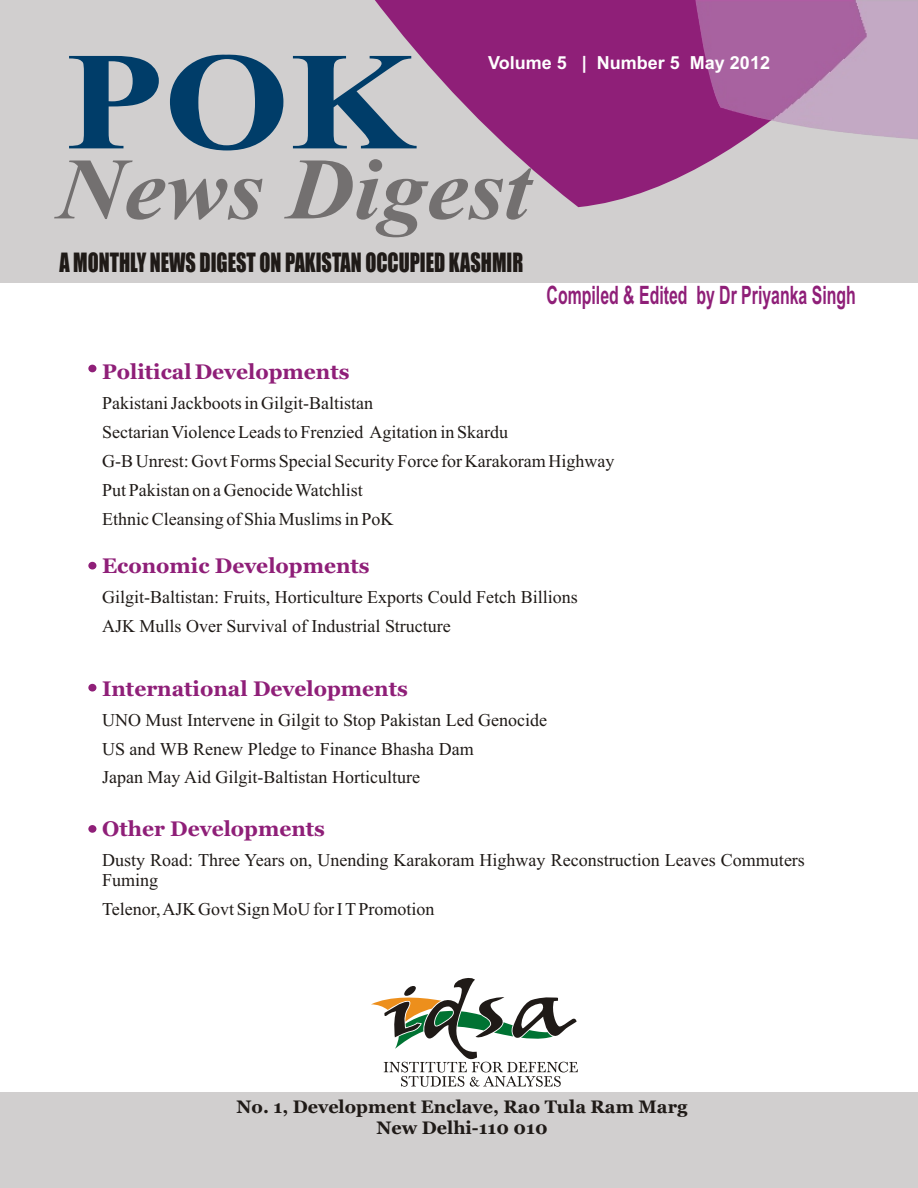
<style>
.page{position:relative;width:918px;height:1188px;background:#fff}
.page>*{position:absolute;margin:0;border:0;box-sizing:border-box;transform-origin:0 0}
.t1{font:700 139.65px "Times New Roman";color:#003d69;scale:1.16 1}
.t2{font:italic 700 87.45px "Times New Roman";color:#737070;scale:1.06 1}
.t3{font:700 25.35px "Arial";color:#8f1f78;scale:.63 1}
.t4{font:24.6px "Impact";color:#1f1a17;scale:.82 1}
.t5{font:700 21px "Georgia";color:#8f1f78}
.t6{font:18px/29px "Times New Roman";color:#1f1a17}
.t7{font:700 18px/20.4px "Georgia";color:#1f1a17;text-align:center}
.t8{font:700 18px "Arial";color:#fff}
</style>
<div class="page">
<div style="left:0;top:0;width:918px;height:283px;background:#d1cfcf"></div>
<svg style="left:375px;top:0;width:367px;height:207px;fill:#8f1f78"></svg>
<img style="left:694px;top:0;width:224px;height:141px">
<div style="left:88px;top:365px;width:8px;height:7px;background:#8f1f78;border-radius:50%"></div>
<div style="left:88px;top:562px;width:8px;height:8px;background:#8f1f78;border-radius:50%"></div>
<div style="left:88px;top:825px;width:8px;height:8px;background:#8f1f78;border-radius:50%"></div>
<div style="left:88px;top:684px;width:8px;height:8px;background:#8f1f78;border-radius:50%"></div>
<svg style="left:371px;top:978px;width:207px;height:109px"></svg>
<div style="left:0;top:1093px;width:918px;height:95px;background:#d1cfcf"></div>
<h1 class="t1" style="left:65px;top:54px;width:303px">POK</h1>
<p class="t8" style="left:488px;top:56px;width:283px">Volume 5 | Number 5 May 2012</p>
<h2 class="t2" style="left:57px;top:159px;width:448px">News Digest</h2>
<h3 class="t4" style="left:59px;top:252px;width:567px">A MONTHLY NEWS DIGEST ON PAKISTAN OCCUPIED KASHMIR</h3>
<h3 class="t3" style="left:547px;top:285px;width:492px">Compiled &amp; Edited by Dr Priyanka Singh</h3>
<p class="t5" style="left:102px;top:363px;width:249px">Political Developments</p>
<p class="t6" style="left:102px;top:390px;width:514px">Pakistani Jackboots in Gilgit-Baltistan<br>Sectarian Violence Leads to Frenzied Agitation in Skardu<br>G-B Unrest: Govt Forms Special Security Force for Karakoram Highway Put Pakistan on a Genocide Watchlist<br>Ethnic Cleansing of Shia Muslims in PoK</p>
<p class="t5" style="left:102px;top:557px;width:269px">Economic Developments</p>
<p class="t6" style="left:102px;top:584px;width:477px">Gilgit-Baltistan: Fruits, Horticulture Exports Could Fetch Billions<br>AJK Mulls Over Survival of Industrial Structure</p>
<p class="t5" style="left:102px;top:680px;width:307px">International Developments</p>
<p class="t6" style="left:102px;top:707px;width:447px">UNO Must Intervene in Gilgit to Stop Pakistan Led Genocide<br>US and WB Renew Pledge to Finance Bhasha Dam<br>Japan May Aid Gilgit-Baltistan Horticulture</p>
<p class="t5" style="left:102px;top:821px;width:224px">Other Developments</p>
<p class="t6" style="left:102px;top:852px;width:704px;line-height:20px">Dusty Road: Three Years on, Unending Karakoram Highway Reconstruction Leaves Commuters<br>Fuming</p>
<p class="t6" style="left:102px;top:896px;width:334px">Telenor, AJK Govt Sign MoU for I T Promotion</p>
<p class="t7" style="left:237px;top:1098px;width:452px">No. 1, Development Enclave, Rao Tula Ram Marg<br>New Delhi-110 010</p>
</div>
